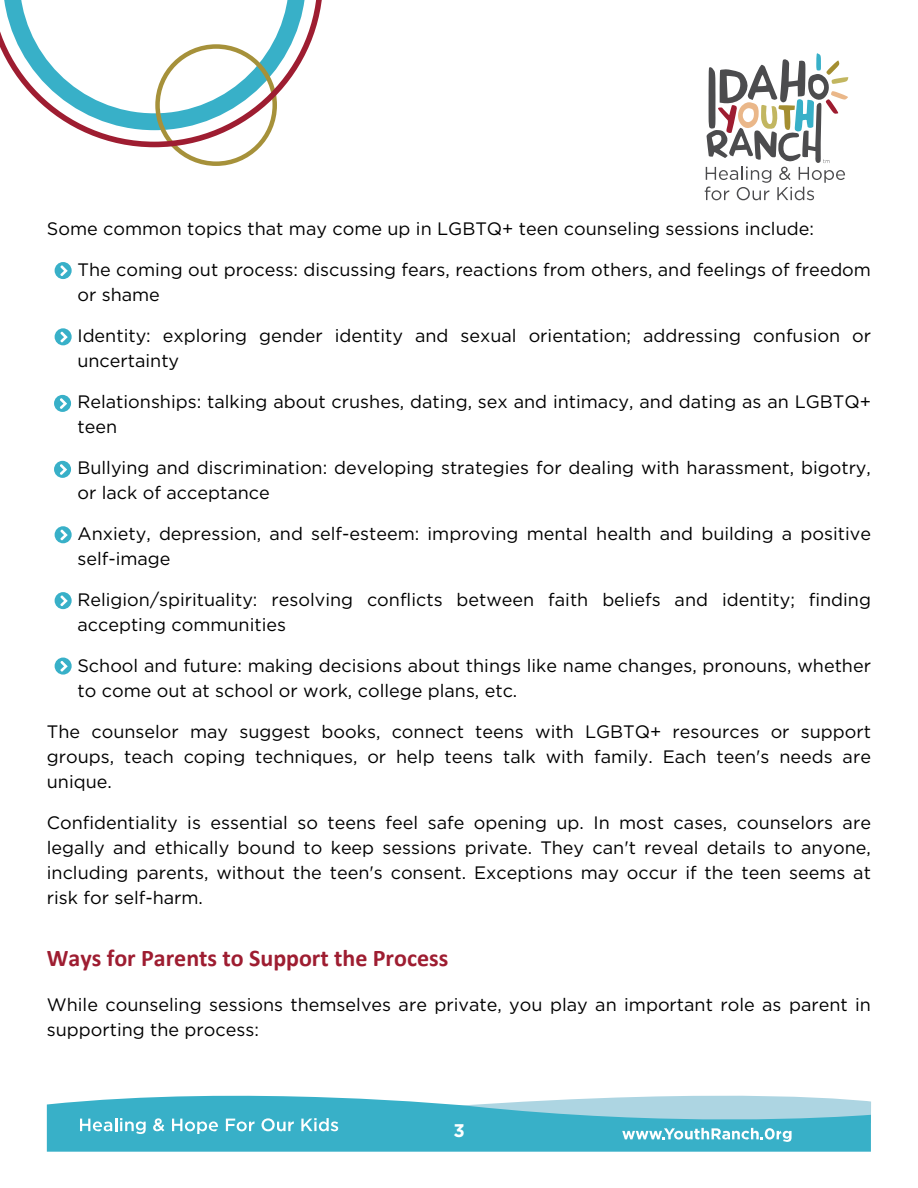
<style>
.page{position:relative;width:918px;height:1188px;background:#fff}
.page>*{position:absolute;margin:0;border:0;box-sizing:border-box;transform-origin:0 0}
.t1{font:700 24px "Calibri";color:#9e1d31}
.t2{font:700 18.3px "Gotham";color:#fff}
.t3{font:18px/25px "Gotham";color:#000}
</style>
<div class="page">
<svg style="left:705px;top:53px;width:143px;height:147px"></svg>
<svg style="left:146px;top:147px;width:114px;height:19px"></svg>
<svg style="left:0;top:0;width:322px;height:147px"></svg>
<svg style="left:47px;top:1101px;width:824px;height:51px;background:#3eb2c9"></svg>
<svg style="left:80px;top:1095px;width:791px;height:47px;background:#67c1d4"></svg>
<div style="left:54px;top:395px;width:17px;height:17px;background:#38b0c8;border-radius:50%"></div>
<svg style="left:59px;top:398px;width:8px;height:11px"></svg>
<div style="left:55px;top:262px;width:17px;height:17px;background:#38b0c8;border-radius:50%"></div>
<svg style="left:60px;top:265px;width:8px;height:11px"></svg>
<div style="left:55px;top:328px;width:17px;height:17px;background:#38b0c8;border-radius:50%"></div>
<svg style="left:60px;top:331px;width:8px;height:12px"></svg>
<div style="left:54px;top:461px;width:17px;height:17px;background:#38b0c8;border-radius:50%"></div>
<svg style="left:59px;top:464px;width:8px;height:11px"></svg>
<div style="left:55px;top:526px;width:17px;height:17px;background:#38b0c8;border-radius:50%"></div>
<svg style="left:60px;top:529px;width:8px;height:12px"></svg>
<div style="left:55px;top:658px;width:17px;height:17px;background:#38b0c8;border-radius:50%"></div>
<svg style="left:60px;top:661px;width:8px;height:11px"></svg>
<div style="left:55px;top:592px;width:17px;height:17px;background:#38b0c8;border-radius:50%"></div>
<svg style="left:60px;top:595px;width:8px;height:11px"></svg>
<p class="t3" style="left:47px;top:216px;width:769px">Some common topics that may come up in LGBTQ+ teen counseling sessions include:</p>
<p class="t3" style="left:77px;top:257px;width:795px">The coming out process: discussing fears, reactions from others, and feelings of freedom or shame</p>
<p class="t3" style="left:77px;top:323px;width:795px">Identity: exploring gender identity and sexual orientation; addressing confusion or uncertainty</p>
<p class="t3" style="left:77px;top:389px;width:795px">Relationships: talking about crushes, dating, sex and intimacy, and dating as an LGBTQ+ teen</p>
<p class="t3" style="left:77px;top:455px;width:795px">Bullying and discrimination: developing strategies for dealing with harassment, bigotry, or lack of acceptance</p>
<p class="t3" style="left:77px;top:521px;width:795px">Anxiety, depression, and self-esteem: improving mental health and building a positive self-image</p>
<p class="t3" style="left:77px;top:587px;width:795px">Religion/spirituality: resolving conflicts between faith beliefs and identity; finding accepting communities</p>
<p class="t3" style="left:77px;top:653px;width:795px">School and future: making decisions about things like name changes, pronouns, whether to come out at school or work, college plans, etc.</p>
<p class="t3" style="left:47px;top:719px;width:826px;text-align:justify">The counselor may suggest books, connect teens with LGBTQ+ resources or support groups, teach coping techniques, or help teens talk with family. Each teen's needs are unique.</p>
<p class="t3" style="left:47px;top:810px;width:826px;text-align:justify">Confidentiality is essential so teens feel safe opening up. In most cases, counselors are legally and ethically bound to keep sessions private. They can't reveal details to anyone, including parents, without the teen's consent. Exceptions may occur if the teen seems at risk for self-harm.</p>
<p class="t1" style="left:47px;top:948px;width:403px">Ways for Parents to Support the Process</p>
<h1 class="t3" style="left:47px;top:992px;width:826px">While counseling sessions themselves are private, you play an important role as parent in supporting the process:</h1>
<p class="t2" style="left:453px;top:1119px;width:13px">3</p>
</div>
